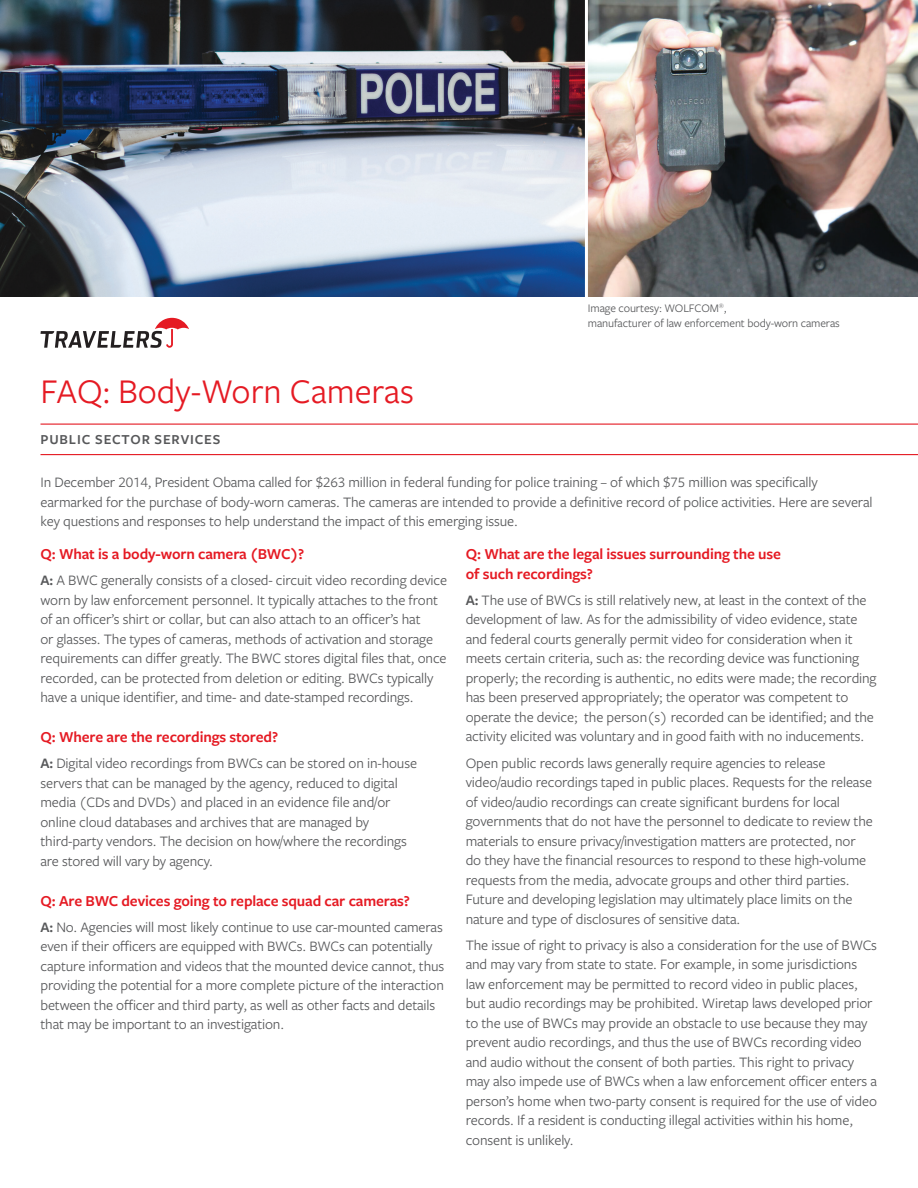
<style>
.page{position:relative;width:918px;height:1188px;background:#fff}
.page>*{position:absolute;margin:0;border:0;box-sizing:border-box;transform-origin:0 0}
.t1{font:36px "Freight Sans Pro";color:#e51a23}
.t2{font:600 15.75px/19.5px "Freight Sans Pro";letter-spacing:-.01em;color:#e51a23}
.t3{font:15px/19.5px "Freight Sans Pro";letter-spacing:-.01em;color:#57585a}
.t4{font:600 14.25px "Freight Sans Pro";letter-spacing:.06em;color:#57585a}
.t5{font:12px/15px "Freight Sans Pro";letter-spacing:-.01em;color:#57585a}
.s1{font-weight:600}
</style>
<div class="page">
<hr style="left:40px;top:424px;width:878px;height:1px;background:#e51a23">
<hr style="left:40px;top:454px;width:878px;height:1px;background:#e51a23">
<img style="left:0;top:0;width:918px;height:297px">
<hr style="left:585px;top:0;width:3px;height:297px;background:#fff">
<svg style="left:40px;top:318px;width:149px;height:30px"></svg>
<p class="t5" style="left:588px;top:300px;width:253px">Image courtesy: WOLFCOM<sup>®</sup>,<br>manufacturer of law enforcement body-worn cameras</p>
<h1 class="t1" style="left:40px;top:367px;width:375px">FAQ: Body-Worn Cameras</h1>
<h2 class="t4" style="left:40px;top:429px;width:182px">PUBLIC SECTOR SERVICES</h2>
<p class="t3" style="left:40px;top:472px;width:834px">In December 2014, President Obama called for $263 million in federal funding for police training – of which $75 million was specifically earmarked for the purchase of body-worn cameras. The cameras are intended to provide a definitive record of police activities. Here are several key questions and responses to help understand the impact of this emerging issue.</p>
<h3 class="t2" style="left:40px;top:544px;width:265px">Q: What is a body-worn camera (BWC)?</h3>
<p class="t3" style="left:40px;top:570px;width:408px"><span class="s1">A:</span> A BWC generally consists of a closed- circuit video recording device worn by law enforcement personnel. It typically attaches to the front of an officer’s shirt or collar, but can also attach to an officer’s hat<br>or glasses. The types of cameras, methods of activation and storage requirements can differ greatly. The BWC stores digital files that, once recorded, can be protected from deletion or editing. BWCs typically have a unique identifier, and time- and date-stamped recordings.</p>
<h3 class="t2" style="left:40px;top:727px;width:239px">Q: Where are the recordings stored?</h3>
<p class="t3" style="left:40px;top:753px;width:378px"><span class="s1">A:</span> Digital video recordings from BWCs can be stored on in-house servers that can be managed by the agency, reduced to digital media (CDs and DVDs) and placed in an evidence file and/or online cloud databases and archives that are managed by third-party vendors. The decision on how/where the recordings are stored will vary by agency.</p>
<h3 class="t2" style="left:40px;top:890px;width:371px">Q: Are BWC devices going to replace squad car cameras?</h3>
<p class="t3" style="left:40px;top:917px;width:405px"><span class="s1">A:</span> No. Agencies will most likely continue to use car-mounted cameras even if their officers are equipped with BWCs. BWCs can potentially capture information and videos that the mounted device cannot, thus providing the potential for a more complete picture of the interaction between the officer and third party, as well as other facts and details that may be important to an investigation.</p>
<h3 class="t2" style="left:466px;top:544px;width:317px">Q: What are the legal issues surrounding the use of such recordings?</h3>
<p class="t3" style="left:466px;top:590px;width:412px"><span class="s1">A:</span> The use of BWCs is still relatively new, at least in the context of the development of law. As for the admissibility of video evidence, state and federal courts generally permit video for consideration when it meets certain criteria, such as: the recording device was functioning properly; the recording is authentic, no edits were made; the recording has been preserved appropriately; the operator was competent to operate the device; the person(s) recorded can be identified; and the activity elicited was voluntary and in good faith with no inducements.</p>
<p class="t3" style="left:466px;top:752px;width:409px">Open public records laws generally require agencies to release video/audio recordings taped in public places. Requests for the release of video/audio recordings can create significant burdens for local governments that do not have the personnel to dedicate to review the materials to ensure privacy/investigation matters are protected, nor do they have the financial resources to respond to these high-volume requests from the media, advocate groups and other third parties.<br>Future and developing legislation may ultimately place limits on the nature and type of disclosures of sensitive data.</p>
<p class="t3" style="left:466px;top:935px;width:413px">The issue of right to privacy is also a consideration for the use of BWCs and may vary from state to state. For example, in some jurisdictions law enforcement may be permitted to record video in public places, but audio recordings may be prohibited. Wiretap laws developed prior to the use of BWCs may provide an obstacle to use because they may prevent audio recordings, and thus the use of BWCs recording video and audio without the consent of both parties. This right to privacy may also impede use of BWCs when a law enforcement officer enters a person’s home when two-party consent is required for the use of video records. If a resident is conducting illegal activities within his home, consent is unlikely.</p>
</div>
